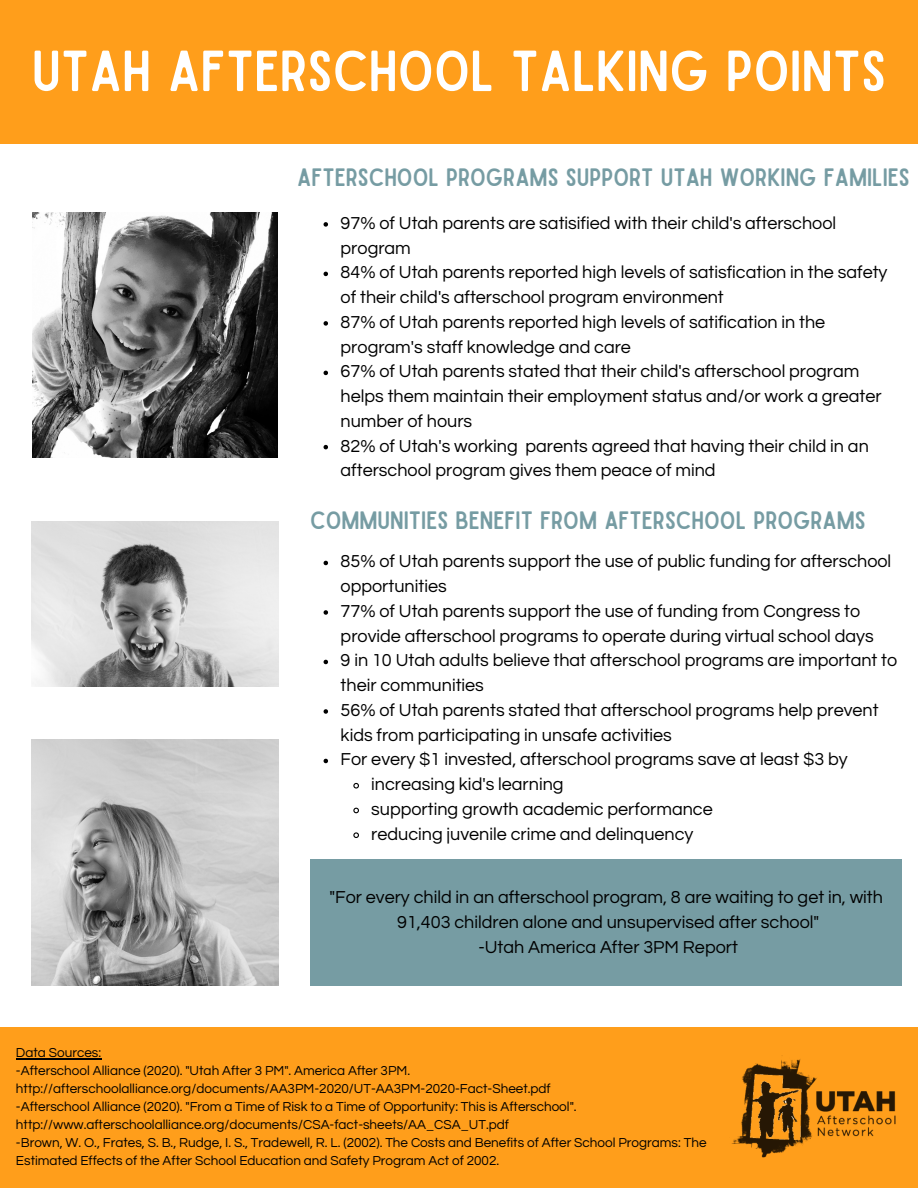
<style>
.page{position:relative;width:918px;height:1188px;background:#fff}
.page>*{position:absolute;margin:0;border:0;box-sizing:border-box;transform-origin:0 0}
.t1{font:55.2px "Sailors";color:#fff}
.t2{font:24px "Sailors";color:#769ca3}
.t3{font:18px/24.8px "Questrial";color:#000}
.t4{font:13.5px/18px "Questrial";color:#000}
</style>
<div class="page">
<div style="left:0;top:0;width:918px;height:143px;background:#ff9e1b"></div>
<div style="left:0;top:1028px;width:918px;height:160px;background:#ff9e1b"></div>
<img style="left:32px;top:213px;width:246px;height:245px">
<img style="left:32px;top:522px;width:246px;height:164px">
<img style="left:32px;top:739px;width:246px;height:247px">
<div style="left:310px;top:859px;width:591px;height:127px;background:#769ca3"></div>
<svg style="left:324px;top:222px;width:4px;height:5px"></svg>
<svg style="left:324px;top:272px;width:4px;height:4px"></svg>
<svg style="left:324px;top:321px;width:4px;height:5px"></svg>
<svg style="left:324px;top:371px;width:4px;height:4px"></svg>
<svg style="left:324px;top:445px;width:4px;height:4px"></svg>
<svg style="left:324px;top:561px;width:4px;height:4px"></svg>
<svg style="left:324px;top:610px;width:4px;height:5px"></svg>
<svg style="left:324px;top:660px;width:4px;height:4px"></svg>
<svg style="left:324px;top:709px;width:4px;height:5px"></svg>
<svg style="left:324px;top:759px;width:4px;height:4px"></svg>
<svg style="left:353px;top:782px;width:6px;height:7px"></svg>
<svg style="left:353px;top:807px;width:6px;height:7px"></svg>
<svg style="left:353px;top:832px;width:6px;height:6px"></svg>
<img style="left:731px;top:1055px;width:165px;height:103px">
<hr style="left:16px;top:1058px;width:85px;height:1px;background:#000">
<p class="t1" style="left:32px;top:51px;width:856px">UTAH AFTERSCHOOL TALKING POINTS</p>
<p class="t2" style="left:297px;top:168px;width:614px">AFTERSCHOOL PROGRAMS SUPPORT UTAH WORKING FAMILIES</p>
<p class="t3" style="left:341px;top:211px;width:497px">97% of Utah parents are satisified with their child's afterschool program</p>
<p class="t3" style="left:341px;top:261px;width:548px">84% of Utah parents reported high levels of satisfication in the safety of their child's afterschool program environment</p>
<p class="t3" style="left:341px;top:310px;width:486px">87% of Utah parents reported high levels of satification in the program's staff knowledge and care</p>
<p class="t3" style="left:341px;top:360px;width:543px">67% of Utah parents stated that their child's afterschool program helps them maintain their employment status and/or work a greater number of hours</p>
<p class="t3" style="left:341px;top:434px;width:530px">82% of Utah's working parents agreed that having their child in an afterschool program gives them peace of mind</p>
<p class="t2" style="left:310px;top:512px;width:557px">COMMUNITIES BENEFIT FROM AFTERSCHOOL PROGRAMS</p>
<p class="t3" style="left:341px;top:550px;width:552px">85% of Utah parents support the use of public funding for afterschool opportunities</p>
<p class="t3" style="left:341px;top:599px;width:535px">77% of Utah parents support the use of funding from Congress to provide afterschool programs to operate during virtual school days</p>
<p class="t3" style="left:341px;top:649px;width:558px">9 in 10 Utah adults believe that afterschool programs are important to their communities</p>
<p class="t3" style="left:341px;top:698px;width:539px">56% of Utah parents stated that afterschool programs help prevent kids from participating in unsafe activities</p>
<p class="t3" style="left:341px;top:748px;width:509px">For every $1 invested, afterschool programs save at least $3 by</p>
<p class="t3" style="left:371px;top:772px;width:194px">increasing kid's learning</p>
<p class="t3" style="left:371px;top:797px;width:343px">supporting growth academic performance</p>
<p class="t3" style="left:371px;top:822px;width:324px">reducing juvenile crime and delinquency</p>
<p class="t3" style="left:329px;top:885px;width:555px">"For every child in an afterschool program, 8 are waiting to get in, with</p>
<p class="t3" style="left:397px;top:910px;width:424px">91,403 children alone and unsupervised after school"</p>
<p class="t3" style="left:478px;top:935px;width:261px">-Utah America After 3PM Report</p>
<p class="t4" style="left:16px;top:1044px;width:87px">Data Sources:</p>
<p class="t4" style="left:16px;top:1062px;width:536px">-Afterschool Alliance (2020). "Utah After 3 PM". America After 3PM. http://afterschoolalliance.org/documents/AA3PM-2020/UT-AA3PM-2020-Fact-Sheet.pdf</p>
<p class="t4" style="left:16px;top:1098px;width:562px">-Afterschool Alliance (2020). "From a Time of Risk to a Time of Opportunity: This is Afterschool". http://www.afterschoolalliance.org/documents/CSA-fact-sheets/AA_CSA_UT.pdf</p>
<p class="t4" style="left:16px;top:1134px;width:692px">-Brown, W. O., Frates, S. B., Rudge, I. S., Tradewell, R. L. (2002). The Costs and Benefits of After School Programs: The<br>Estimated Effects of the After School Education and Safety Program Act of 2002.</p>
</div>
